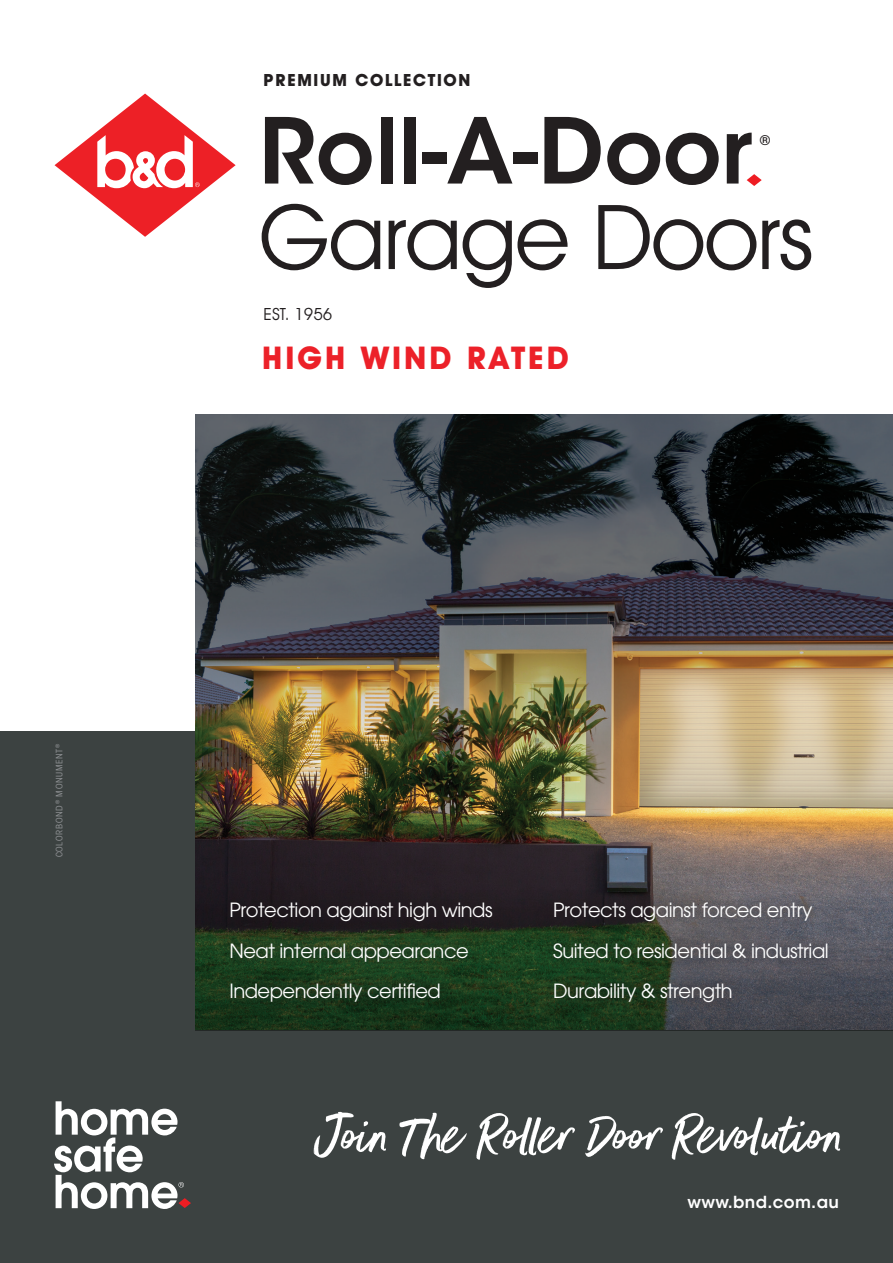
<style>
.page{position:relative;width:893px;height:1263px;background:#fff}
.page>*{position:absolute;margin:0;border:0;box-sizing:border-box;transform-origin:0 0}
.t1{font:600 90px "ITC Avant Garde Std";color:#231f20}
.t2{font:90px "Avant Garde IT Cby BT";letter-spacing:-.015em;color:#231f20}
.t3{font:64.5px "Better Times";color:#fff}
.t4{font:700 31.5px "Avant Garde IT Cby BT";letter-spacing:.1em;color:#ec2129}
.t5{font:19.5px/40.3px "Avant Garde";letter-spacing:-.025em;color:#fff}
.t6{font:700 16.8px "Avant Garde IT Cby BT";letter-spacing:.1em;color:#231f20}
.t7{font:16.8px "Avant Garde IT Cby BT";color:#231f20}
.t8{font:600 16.5px "ITC Avant Garde Std";letter-spacing:.02em;color:#fff}
.t9{font:600 13.2px "ITC Avant Garde Std";color:#231f20}
.t10{font:condensed 9px "Avant Garde";letter-spacing:.08em;color:#939598}
</style>
<div class="page">
<div style="left:0;top:731px;width:893px;height:532px;background:#3c4241"></div>
<img style="left:196px;top:415px;width:697px;height:474px">
<svg style="left:196px;top:889px;width:697px;height:141px"></svg>
<svg style="left:55px;top:94px;width:181px;height:143px"></svg>
<svg style="left:54px;top:1101px;width:137px;height:108px"></svg>
<svg style="left:747px;top:174px;width:15px;height:12px"></svg>
<div style="left:217px;top:889px;width:289px;height:125px;background:#231f20;opacity:.75"></div>
<div style="left:540px;top:889px;width:302px;height:126px;background:#231f20;opacity:.75"></div>
<p class="t10" style="left:54px;top:857px;width:115px;rotate:-90deg">COLORBOND<sup>®</sup> MONUMENT<sup>®</sup></p>
<p class="t6" style="left:264px;top:70px;width:208px">PREMIUM COLLECTION</p>
<h1 class="t1" style="left:259px;top:94px;width:495px">Roll-A-Door</h1>
<h1 class="t2" style="left:259px;top:182px;width:556px">Garage Doors</h1>
<p class="t7" style="left:264px;top:303px;width:70px">EST. 1956</p>
<p class="t9" style="left:760px;top:132px;width:12px">®</p>
<h3 class="t4" style="left:262px;top:339px;width:308px">HIGH WIND RATED</h3>
<p class="t5" style="left:229px;top:890px;width:265px">Protection against high winds<br>Neat internal appearance<br>Independently certified</p>
<p class="t5" style="left:553px;top:890px;width:277px">Protects against forced entry<br>Suited to residential &amp; industrial<br>Durability &amp; strength</p>
<h2 class="t3" style="left:312px;top:1100px;width:532px">Join The Roller DoorRevolution</h2>
<p class="t8" style="left:687px;top:1191px;width:153px">www.bnd.com.au</p>
</div>
